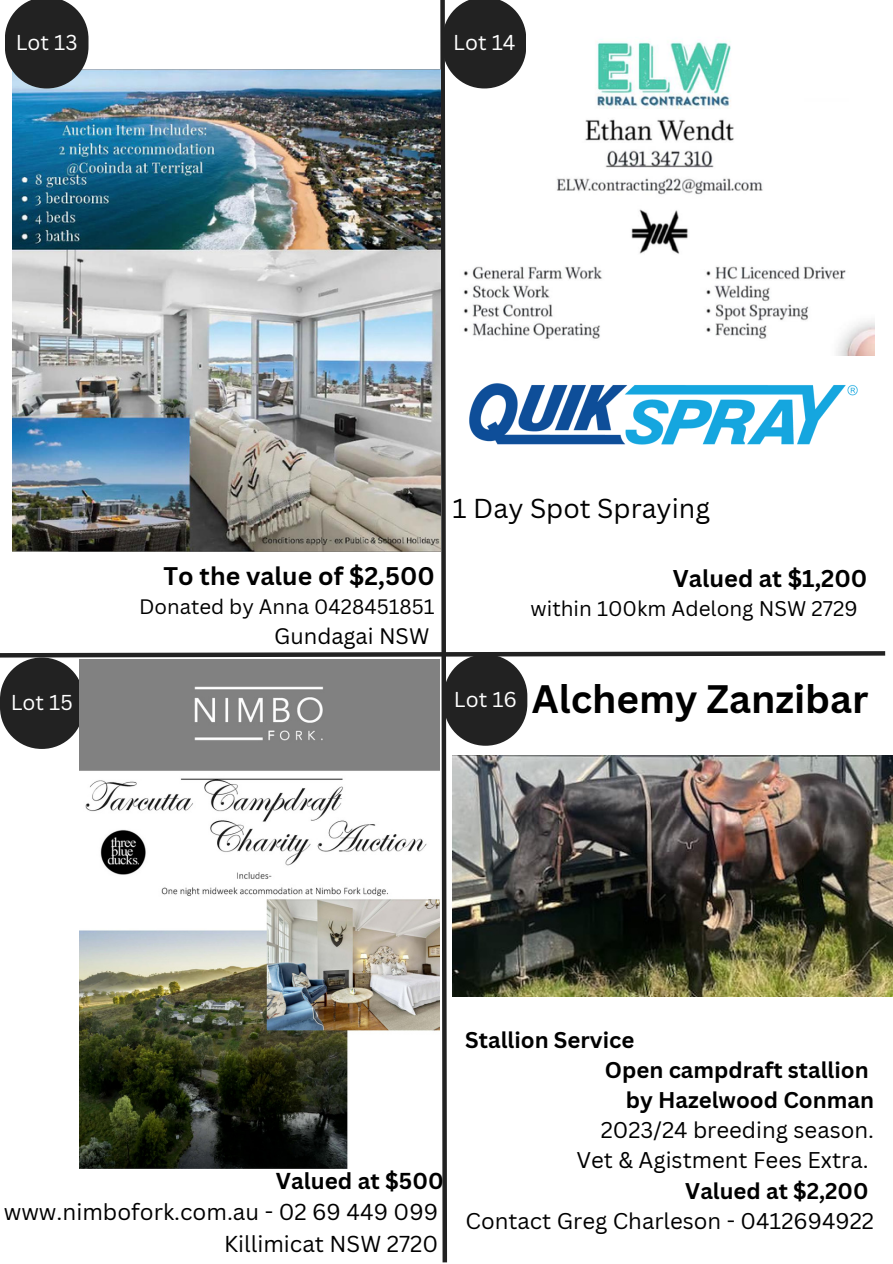
<style>
.page{position:relative;width:893px;height:1264px;background:#fff}
.page>*{position:absolute;margin:0;border:0;box-sizing:border-box;transform-origin:0 0}
.t1{font:700 38.7px "Canva Sans";color:#000}
.t2{font:26.55px "Canva Sans";color:#000}
.t3{font:700 24.75px "Canva Sans";color:#000}
.t4{font:700 23.7px "Canva Sans";color:#000}
.t5{font:22.35px "Canva Sans";color:#000}
.t6{font:700 22.35px "Canva Sans";color:#000}
.t7{font:22.2px "Canva Sans";color:#000}
.t8{font:700 22.2px "Canva Sans";color:#000}
.t9{font:21.9px "Canva Sans";color:#000}
.t10{font:21px "Canva Sans";color:#fff}
.t11{font:20.7px "Canva Sans";color:#000}
.t12{font:20.4px "Canva Sans";color:#000}
</style>
<div class="page">
<img style="left:0;top:0;width:889px;height:1262px">
<img style="left:452px;top:99px;width:422px;height:256px">
<img style="left:574px;top:23px;width:169px;height:93px">
<img style="left:463px;top:365px;width:400px;height:96px">
<img style="left:80px;top:659px;width:360px;height:509px">
<img style="left:452px;top:755px;width:440px;height:241px">
<p class="t10" style="left:16px;top:27px;width:63px">Lot 13</p>
<p class="t10" style="left:453px;top:27px;width:64px">Lot 14</p>
<p class="t3" style="left:163px;top:558px;width:272px">To the value of $2,500</p>
<p class="t12" style="left:139px;top:592px;width:297px">Donated by Anna 0428451851</p>
<p class="t9" style="left:274px;top:620px;width:157px">Gundagai NSW</p>
<p class="t2" style="left:452px;top:490px;width:259px">1 Day Spot Spraying</p>
<p class="t4" style="left:672px;top:562px;width:196px">Valued at $1,200</p>
<p class="t11" style="left:530px;top:594px;width:328px">within 100km Adelong NSW 2729</p>
<p class="t10" style="left:11px;top:688px;width:64px">Lot 15</p>
<p class="t10" style="left:454px;top:684px;width:65px">Lot 16</p>
<p class="t1" style="left:532px;top:672px;width:338px">Alchemy Zanzibar</p>
<p class="t6" style="left:276px;top:1165px;width:169px">Valued at $500</p>
<p class="t5" style="left:4px;top:1196px;width:436px">www.nimbofork.com.au - 02 69 449 099</p>
<p class="t5" style="left:224px;top:1227px;width:215px">Killimicat NSW 2720</p>
<p class="t8" style="left:465px;top:1024px;width:171px">Stallion Service</p>
<p class="t8" style="left:605px;top:1054px;width:265px">Open campdraft stallion</p>
<p class="t8" style="left:625px;top:1084px;width:250px">by Hazelwood Conman</p>
<p class="t7" style="left:600px;top:1114px;width:275px">2023/24 breeding season.</p>
<p class="t7" style="left:576px;top:1144px;width:293px">Vet &amp; Agistment Fees Extra.</p>
<p class="t8" style="left:685px;top:1174px;width:185px">Valued at $2,200</p>
<p class="t7" style="left:465px;top:1204px;width:410px">Contact Greg Charleson - 0412694922</p>
</div>
